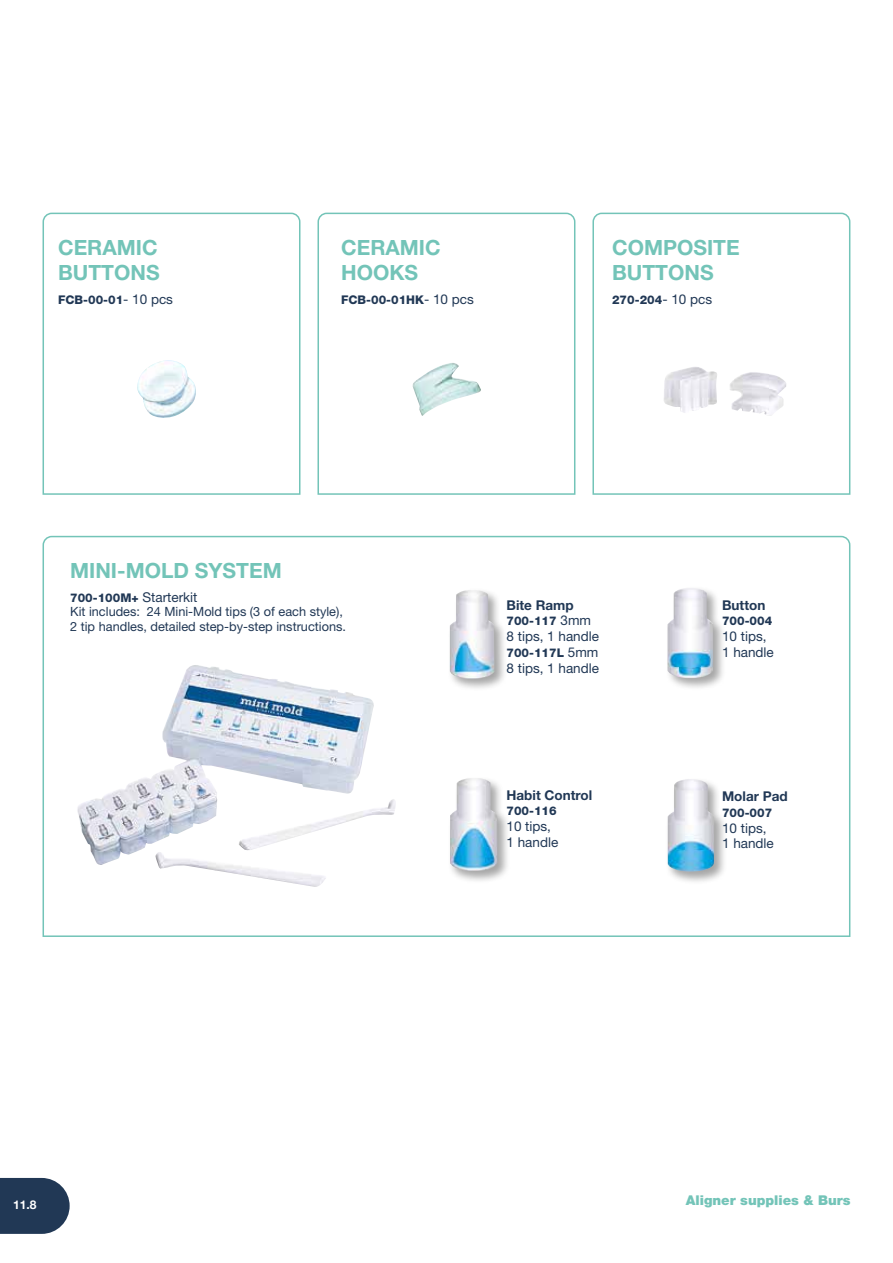
<style>
.page{position:relative;width:893px;height:1263px;background:#fff}
.page>*{position:absolute;margin:0;border:0;box-sizing:border-box;transform-origin:0 0}
.t1{font:700 21px/25.2px "Helvetica Neue LT Std";color:#73c4b8}
.t2{font:13.5px/15.8px "Helvetica Neue LT Std";color:#213855}
.t3{font:700 13.5px "Helvetica Neue LT Std";color:#213855}
.t4{font:900 13.5px "Helvetica Neue LT Std";color:#73c4b8}
.t5{font:12.75px/15.6px "Helvetica Neue LT Std";color:#213855}
.t6{font:800 12px "Helvetica Neue LT Std";color:#213855}
.t7{font:700 12px "Helvetica Neue";color:#fff}
.s1{font-weight:400;font-size:13.5px}
.s2{font-weight:800;font-size:12px}
</style>
<div class="page">
<svg style="left:0;top:1178px;width:70px;height:56px;background:#354a64"></svg>
<svg style="left:42px;top:212px;width:259px;height:283px"></svg>
<svg style="left:317px;top:212px;width:259px;height:283px"></svg>
<svg style="left:592px;top:212px;width:259px;height:283px"></svg>
<svg style="left:42px;top:535px;width:809px;height:402px"></svg>
<img style="left:137px;top:360px;width:59px;height:59px">
<img style="left:412px;top:363px;width:70px;height:54px">
<img style="left:663px;top:367px;width:123px;height:49px">
<img style="left:74px;top:665px;width:323px;height:223px">
<div style="left:665px;top:586px;width:61px;height:105px;background:#000;opacity:.35"></div>
<img style="left:668px;top:588px;width:45px;height:90px">
<div style="left:448px;top:776px;width:62px;height:108px;background:#000;opacity:.35"></div>
<img style="left:450px;top:778px;width:47px;height:93px">
<div style="left:666px;top:777px;width:61px;height:108px;background:#000;opacity:.35"></div>
<img style="left:668px;top:779px;width:46px;height:92px">
<div style="left:448px;top:588px;width:59px;height:103px;background:#000;opacity:.35"></div>
<img style="left:450px;top:590px;width:45px;height:89px">
<h1 class="t1" style="left:58px;top:234px;width:103px">CERAMIC<br>BUTTONS</h1>
<p class="t6" style="left:58px;top:293px;width:116px">FCB-00-01<span class="s1">- 10 pcs</span></p>
<h1 class="t1" style="left:341px;top:234px;width:101px">CERAMIC<br>HOOKS</h1>
<p class="t6" style="left:341px;top:293px;width:134px">FCB-00-01HK<span class="s1">- 10 pcs</span></p>
<h1 class="t1" style="left:612px;top:234px;width:129px">COMPOSITE<br>BUTTONS</h1>
<p class="t6" style="left:612px;top:293px;width:102px">270-204<span class="s1">- 10 pcs</span></p>
<h1 class="t1" style="left:70px;top:557px;width:213px">MINI-MOLD SYSTEM</h1>
<p class="t2" style="left:70px;top:589px;width:129px"><span class="s2">700-100M+</span> Starterkit</p>
<p class="t5" style="left:70px;top:603px;width:277px">Kit includes: 24 Mini-Mold tips (3 of each style),<br>2 tip handles, detailed step-by-step instructions.</p>
<p class="t3" style="left:506px;top:596px;width:69px">Bite Ramp</p>
<p class="t6" style="left:506px;top:614px;width:86px">700-117 <span class="s1">3mm</span></p>
<p class="t2" style="left:506px;top:628px;width:94px">8 tips, 1 handle</p>
<p class="t6" style="left:506px;top:645px;width:93px">700-117L <span class="s1">5mm</span></p>
<p class="t2" style="left:506px;top:660px;width:94px">8 tips, 1 handle</p>
<p class="t3" style="left:506px;top:786px;width:87px">Habit Control</p>
<p class="t6" style="left:506px;top:804px;width:52px">700-116</p>
<p class="t2" style="left:506px;top:818px;width:53px">10 tips,<br>1 handle</p>
<p class="t3" style="left:722px;top:596px;width:45px">Button</p>
<p class="t6" style="left:722px;top:614px;width:52px">700-004</p>
<p class="t2" style="left:722px;top:628px;width:53px">10 tips,<br>1 handle</p>
<p class="t3" style="left:722px;top:788px;width:67px">Molar Pad</p>
<p class="t6" style="left:722px;top:805px;width:52px">700-007</p>
<p class="t2" style="left:722px;top:820px;width:53px">10 tips,<br>1 handle</p>
<p class="t7" style="left:13px;top:1196px;width:25px">11.8</p>
<p class="t4" style="left:686px;top:1192px;width:166px">Aligner supplies &amp; Burs</p>
</div>
